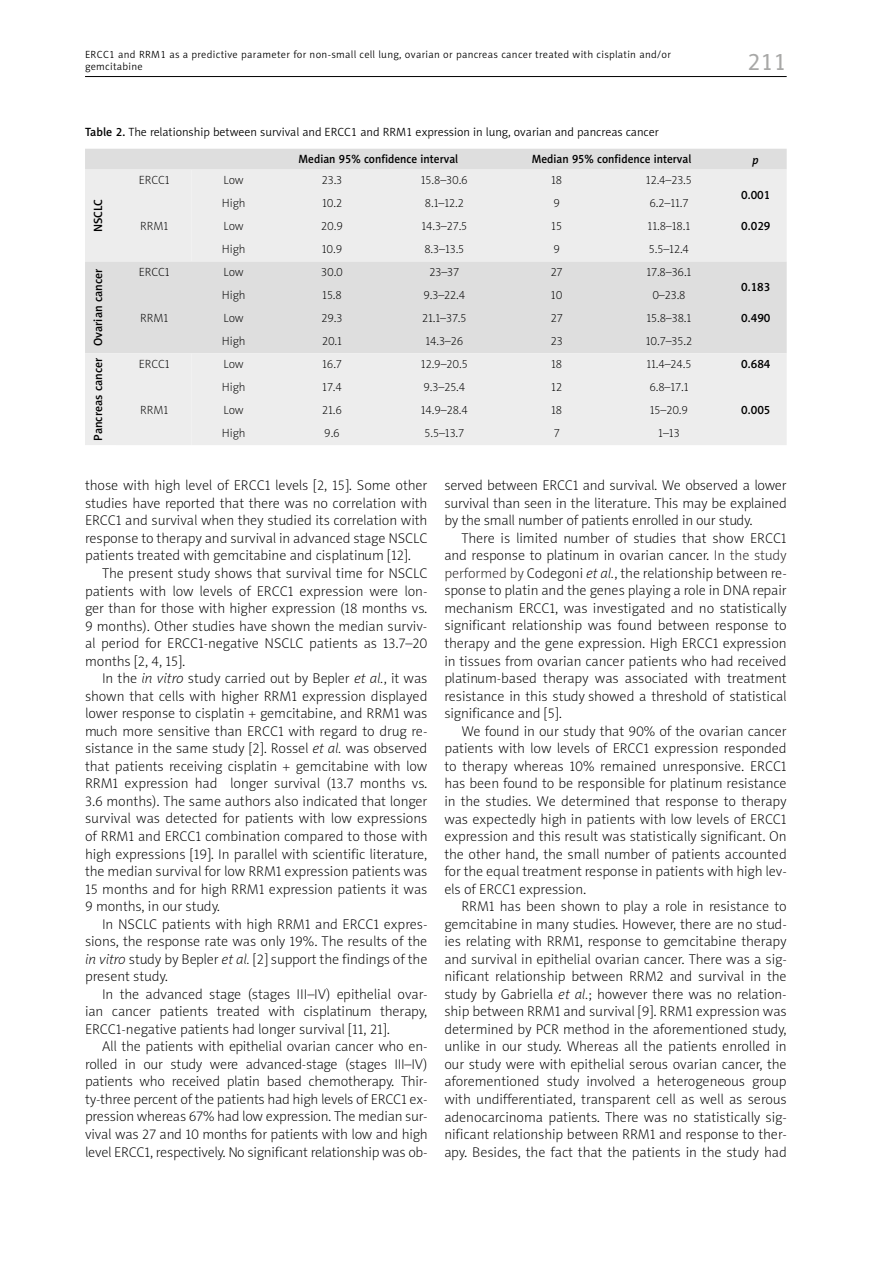
<style>
.page{position:relative;width:893px;height:1263px;background:#fff}
.page>*{position:absolute;margin:0;border:0;box-sizing:border-box;transform-origin:0 0}
.t1{font:24px "Naomi Sans EFN";color:#a8a8a7}
.t2{font:14.25px/17.5px "Naomi Sans EFN Thin";color:#000;text-align:justify}
.t3{font:12px "Naomi Sans EFN Thin";color:#000}
.t4{font:12px "Naomi Sans EFN Light";color:#000}
.t5{font:12px "Naomi Sans EFN Medium";color:#000}
.t6{font:12px "Naomi Sans EFN Medium";color:#000;scale:.95 1}
.t7{font:italic 12px "Naomi Sans EFN Medium";color:#000;scale:.95 1}
.t8{font:10.5px/12.6px "Naomi Sans EFN Light";letter-spacing:.03em;color:#000}
.s1{font-family:"Naomi Sans EFN Medium"}
.s2{font-style:italic}
.s3{color:#241f20}
</style>
<div class="page">
<hr style="left:85px;top:76px;width:702px;height:1px;background:#000">
<div style="left:85px;top:149px;width:702px;height:21px;background:#dedede"></div>
<svg style="left:85px;top:170px;width:106px;height:275px;background:#e8e8e8"></svg>
<svg style="left:191px;top:170px;width:596px;height:275px;background:#e8e8e8"></svg>
<p class="t8" style="left:85px;top:48px;width:587px">ERCC1 and RRM1 as a predictive parameter for non-small cell lung, ovarian or pancreas cancer treated with cisplatin and/or gemcitabine</p>
<h1 class="t1" style="left:747px;top:47px;width:41px">211</h1>
<p class="t4" style="left:85px;top:125px;width:575px"><span class="s1">Table 2.</span> The relationship between survival and ERCC1 and RRM1 expression in lung, ovarian and pancreas cancer</p>
<p class="t6" style="left:299px;top:152px;width:169px">Median 95% confidence interval</p>
<p class="t6" style="left:532px;top:152px;width:169px">Median 95% confidence interval</p>
<p class="t7" style="left:752px;top:153px;width:8px">p</p>
<p class="t5" style="left:91px;top:232px;width:35px;rotate:-90deg">NSCLC</p>
<p class="t3" style="left:139px;top:174px;width:32px">ERCC1</p>
<p class="t3" style="left:224px;top:174px;width:22px">Low</p>
<p class="t3" style="left:322px;top:174px;width:22px">23.3</p>
<p class="t3" style="left:421px;top:174px;width:48px">15.8–30.6</p>
<p class="t3" style="left:551px;top:174px;width:12px">18</p>
<p class="t3" style="left:646px;top:174px;width:47px">12.4–23.5</p>
<p class="t5" style="left:741px;top:188px;width:31px">0.001</p>
<p class="t3" style="left:222px;top:197px;width:25px">High</p>
<p class="t3" style="left:322px;top:197px;width:21px">10.2</p>
<p class="t3" style="left:425px;top:197px;width:40px">8.1–12.2</p>
<p class="t3" style="left:553px;top:197px;width:8px">9</p>
<p class="t3" style="left:649px;top:197px;width:40px">6.2–11.7</p>
<p class="t3" style="left:140px;top:220px;width:29px">RRM1</p>
<p class="t3" style="left:224px;top:220px;width:22px">Low</p>
<p class="t3" style="left:321px;top:220px;width:23px">20.9</p>
<p class="t3" style="left:421px;top:220px;width:47px">14.3–27.5</p>
<p class="t3" style="left:551px;top:220px;width:12px">15</p>
<p class="t3" style="left:648px;top:220px;width:44px">11.8–18.1</p>
<p class="t5" style="left:741px;top:219px;width:31px">0.029</p>
<p class="t3" style="left:222px;top:243px;width:25px">High</p>
<p class="t3" style="left:322px;top:243px;width:22px">10.9</p>
<p class="t3" style="left:424px;top:243px;width:41px">8.3–13.5</p>
<p class="t3" style="left:553px;top:243px;width:8px">9</p>
<p class="t3" style="left:649px;top:243px;width:41px">5.5–12.4</p>
<p class="t5" style="left:91px;top:346px;width:79px;rotate:-90deg">Ovarian cancer</p>
<p class="t3" style="left:139px;top:265px;width:32px">ERCC1</p>
<p class="t3" style="left:224px;top:265px;width:22px">Low</p>
<p class="t3" style="left:321px;top:265px;width:23px">30.0</p>
<p class="t3" style="left:429px;top:265px;width:31px">23–37</p>
<p class="t3" style="left:551px;top:265px;width:13px">27</p>
<p class="t3" style="left:646px;top:265px;width:47px">17.8–36.1</p>
<p class="t5" style="left:741px;top:280px;width:31px">0.183</p>
<p class="t3" style="left:222px;top:288px;width:25px">High</p>
<p class="t3" style="left:322px;top:288px;width:21px">15.8</p>
<p class="t3" style="left:423px;top:288px;width:43px">9.3–22.4</p>
<p class="t3" style="left:551px;top:288px;width:13px">10</p>
<p class="t3" style="left:652px;top:288px;width:35px">0–23.8</p>
<p class="t3" style="left:140px;top:311px;width:29px">RRM1</p>
<p class="t3" style="left:224px;top:311px;width:22px">Low</p>
<p class="t3" style="left:322px;top:311px;width:22px">29.3</p>
<p class="t3" style="left:422px;top:311px;width:46px">21.1–37.5</p>
<p class="t3" style="left:551px;top:311px;width:13px">27</p>
<p class="t3" style="left:646px;top:311px;width:46px">15.8–38.1</p>
<p class="t5" style="left:741px;top:311px;width:31px">0.490</p>
<p class="t3" style="left:222px;top:334px;width:25px">High</p>
<p class="t3" style="left:322px;top:334px;width:21px">20.1</p>
<p class="t3" style="left:425px;top:334px;width:39px">14.3–26</p>
<p class="t3" style="left:551px;top:334px;width:13px">23</p>
<p class="t3" style="left:646px;top:334px;width:48px">10.7–35.2</p>
<p class="t5" style="left:91px;top:441px;width:85px;rotate:-90deg">Pancreas cancer</p>
<p class="t3" style="left:139px;top:357px;width:32px">ERCC1</p>
<p class="t3" style="left:224px;top:357px;width:22px">Low</p>
<p class="t3" style="left:322px;top:357px;width:21px">16.7</p>
<p class="t3" style="left:421px;top:357px;width:48px">12.9–20.5</p>
<p class="t3" style="left:551px;top:357px;width:12px">18</p>
<p class="t3" style="left:646px;top:357px;width:47px">11.4–24.5</p>
<p class="t5" style="left:741px;top:357px;width:31px">0.684</p>
<p class="t3" style="left:222px;top:380px;width:25px">High</p>
<p class="t3" style="left:322px;top:380px;width:21px">17.4</p>
<p class="t3" style="left:423px;top:380px;width:43px">9.3–25.4</p>
<p class="t3" style="left:551px;top:380px;width:12px">12</p>
<p class="t3" style="left:649px;top:380px;width:41px">6.8–17.1</p>
<p class="t3" style="left:140px;top:403px;width:29px">RRM1</p>
<p class="t3" style="left:224px;top:403px;width:22px">Low</p>
<p class="t3" style="left:322px;top:403px;width:21px">21.6</p>
<p class="t3" style="left:421px;top:403px;width:48px">14.9–28.4</p>
<p class="t3" style="left:551px;top:403px;width:12px">18</p>
<p class="t3" style="left:650px;top:403px;width:40px">15–20.9</p>
<p class="t5" style="left:741px;top:403px;width:31px">0.005</p>
<p class="t3" style="left:222px;top:426px;width:25px">High</p>
<p class="t3" style="left:324px;top:426px;width:17px">9.6</p>
<p class="t3" style="left:425px;top:426px;width:41px">5.5–13.7</p>
<p class="t3" style="left:554px;top:426px;width:7px">7</p>
<p class="t3" style="left:658px;top:426px;width:23px">1–13</p>
<p class="t2" style="left:85px;top:477px;width:344px">those with high level of ERCC1 levels [2, 15]. Some other studies have reported that there was no correlation with ERCC1 and survival when they studied its correlation with response to therapy and survival in advanced stage NSCLC patients treated with gemcitabine and cisplatinum [12].</p>
<p class="t2" style="left:85px;top:564px;width:344px;text-indent:17px">The present study shows that survival time for NSCLC patients with low levels of ERCC1 expression were lon&shy;ger than for those with higher expression (18 months vs.<br>9 months). Other studies have shown the median surviv&shy;al period for ERCC1-negative NSCLC patients as 13.7–20 months [2, 4, 15].</p>
<p class="t2" style="left:85px;top:670px;width:344px;text-indent:17px">In the <span class="s2">in vitro</span> study carried out by Bepler <span class="s2">et al.</span>, it was shown that cells with higher RRM1 expression displayed lower response to cisplatin + gemcitabine, and RRM1 was much more sensitive than ERCC1 with regard to drug re&shy;sistance in the same study [2]. Rossel <span class="s2">et al.</span> was observed that patients receiving cisplatin + gemcitabine with low RRM1 expression had longer survival (13.7 months vs.<br>3.6 months). The same authors also indicated that longer survival was detected for patients with low expressions of RRM1 and ERCC1 combination compared to those with high expressions [19]. In parallel with scientific literature, the median survival for low RRM1 expression patients was 15 months and for high RRM1 expression patients it was 9 months, in our study.</p>
<p class="t2" style="left:85px;top:915px;width:344px;text-indent:17px">In NSCLC patients with high RRM1 and ERCC1 expres&shy;sions, the response rate was only 19%. The results of the <span class="s2">in vitro</span> study by Bepler <span class="s2">et al.</span> [2] support the findings of the present study.</p>
<p class="t2" style="left:85px;top:985px;width:344px;text-indent:17px">In the advanced stage (stages III–IV) epithelial ovar&shy;ian cancer patients treated with cisplatinum therapy, ERCC1-negative patients had longer survival [11, 21].</p>
<p class="t2" style="left:85px;top:1038px;width:344px;text-indent:17px">All the patients with epithelial ovarian cancer who en&shy;rolled in our study were advanced-stage (stages III–IV) patients who received platin based chemotherapy. Thir&shy;ty-three percent of the patients had high levels of ERCC1 ex&shy;pression whereas 67% had low expression. The median sur&shy;vival was 27 and 10 months for patients with low and high level ERCC1, respectively. No significant relationship was ob-</p>
<p class="t2" style="left:444px;top:477px;width:344px">served between ERCC1 and survival. We observed a lower survival than seen in the literature. This may be explained by the small number of patients enrolled in our study.</p>
<p class="t2" style="left:444px;top:529px;width:344px;text-indent:17px">There is limited number of studies that show ERCC1 and response to platinum in ovarian cancer. <span class="s3">In the study performed by</span> Codegoni <span class="s2">et al.</span>, the relationship between re&shy;sponse to platin and the genes playing a role in DNA repair mechanism ERCC1, was investigated and no statistically significant relationship was found between response to therapy and the gene expression. High ERCC1 expression in tissues from ovarian cancer patients who had received platinum-based therapy was associated with treatment resistance in this study showed a threshold of statistical significance and [5].</p>
<p class="t2" style="left:444px;top:722px;width:344px;text-indent:17px">We found in our study that 90% of the ovarian cancer patients with low levels of ERCC1 expression responded to therapy whereas 10% remained unresponsive. ERCC1 has been found to be responsible for platinum resistance in the studies. We determined that response to therapy was expectedly high in patients with low levels of ERCC1 expression and this result was statistically significant. On the other hand, the small number of patients accounted for the equal treatment response in patients with high lev&shy;els of ERCC1 expression.</p>
<p class="t2" style="left:444px;top:898px;width:344px;text-indent:17px">RRM1 has been shown to play a role in resistance to gemcitabine in many studies. However, there are no stud&shy;ies relating with RRM1, response to gemcitabine therapy and survival in epithelial ovarian cancer. There was a sig&shy;nificant relationship between RRM2 and survival in the study by Gabriella <span class="s2">et al.</span>; however there was no relation&shy;ship between RRM1 and survival [9]. RRM1 expression was determined by PCR method in the aforementioned study, unlike in our study. Whereas all the patients enrolled in our study were with epithelial serous ovarian cancer, the aforementioned study involved a heterogeneous group with undifferentiated, transparent cell as well as serous adenocarcinoma patients. There was no statistically sig&shy;nificant relationship between RRM1 and response to ther&shy;apy. Besides, the fact that the patients in the study had</p>
</div>
